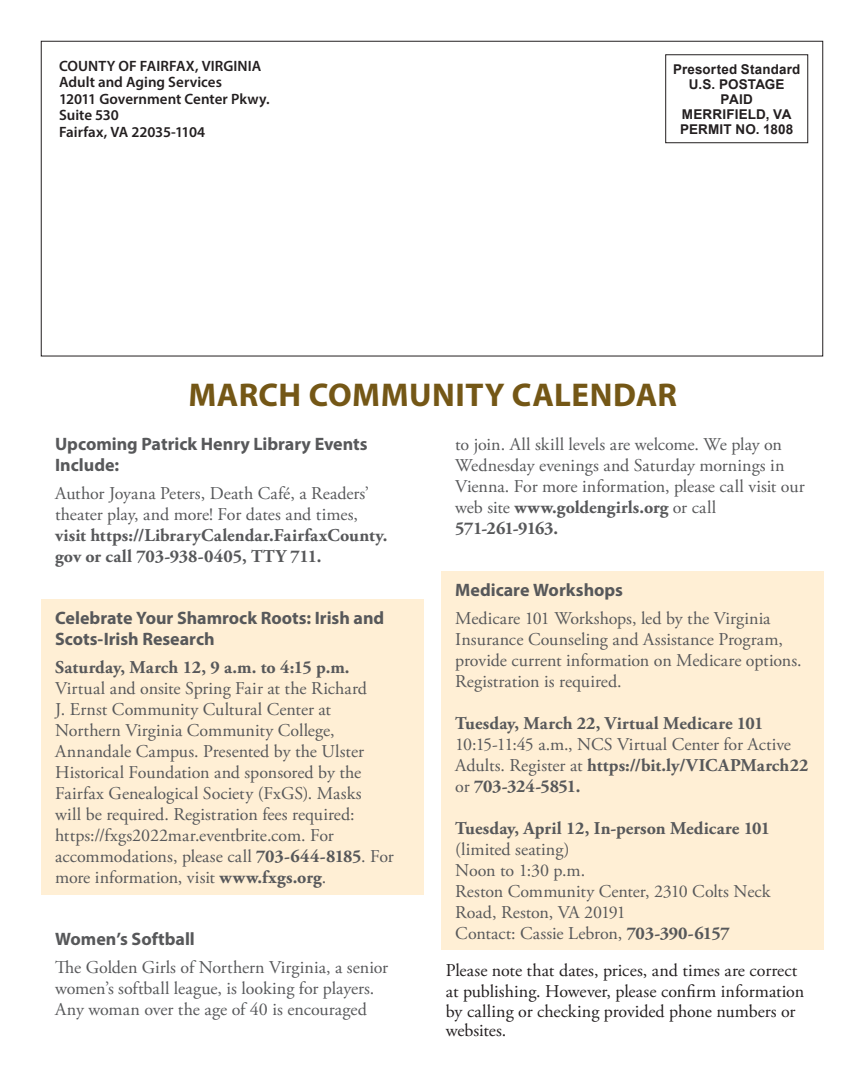
<style>
.page{position:relative;width:864px;height:1080px;background:#fff}
.page>*{position:absolute;margin:0;border:0;box-sizing:border-box;transform-origin:0 0}
.H1-Feature_Head_GG{font:700 33px "Myriad Pro";letter-spacing:.015em;color:#745716}
.Calendar_Text_Screen{font:18px/21px "Adobe Garamond Pro";color:#57585a}
.Calendar_Text_GG{font:18px/21px "Adobe Garamond Pro";color:#57585a}
.Body_Text_GG{font:18px/21.6px "Adobe Garamond Pro";color:#231f20}
.Calendar_Text_Screen-2{font:700 18px/21px "Adobe Garamond Pro";letter-spacing:.005em;color:#57585a}
.Calendar_Dates_Scree{font:700 18px/21px "Myriad Pro";color:#57585a}
.Calendar_Dates_GG{font:700 18px/21px "Myriad Pro";color:#57585a}
.t1{font:600 15px "Myriad Pro";color:#231f20}
.t2{font:700 13.5px/15px "Arial";letter-spacing:.015em;color:#231f20;text-align:center}
.s1{font-weight:700}
.s2{font-weight:400}
</style>
<div class="page">
<div style="left:665px;top:54px;width:143px;height:89px;border:1px solid #231f20"></div>
<div style="left:42px;top:600px;width:382px;height:63px;background:#ffefd5"></div>
<div style="left:42px;top:660px;width:382px;height:234px;background:#ffefd5"></div>
<div style="left:442px;top:572px;width:382px;height:42px;background:#ffefd5"></div>
<div style="left:442px;top:610px;width:382px;height:340px;background:#ffefd5"></div>
<p class="t1" style="left:59px;top:56px;width:204px">COUNTY OF FAIRFAX, VIRGINIA</p>
<p class="t1" style="left:59px;top:73px;width:164px">Adult and Aging Services</p>
<p class="t1" style="left:59px;top:89px;width:212px">12011 Government Center Pkwy.</p>
<p class="t1" style="left:59px;top:106px;width:61px">Suite 530</p>
<p class="t1" style="left:59px;top:122px;width:148px">Fairfax, VA 22035-1104</p>
<p class="t2" style="left:673px;top:62px;width:128px">Presorted Standard</p>
<p class="t2" style="left:689px;top:77px;width:97px">U.S. POSTAGE</p>
<p class="t2" style="left:680px;top:92px;width:115px">PAID<br>MERRIFIELD, VA<br>PERMIT NO. 1808</p>
<h1 class="H1-Feature_Head_GG" style="left:188px;top:373px;width:490px">MARCH COMMUNITY CALENDAR</h1>
<p class="Calendar_Dates_GG" style="left:55px;top:433px;width:314px">Upcoming Patrick Henry Library Events<br>Include:</p>
<p class="Calendar_Text_GG" style="left:55px;top:483px;width:334px">Author Joyana Peters, Death Café, a Readers’ theater play, and more! For dates and times, <span class="s1">visit https://LibraryCalendar.FairfaxCounty. gov or call 703-938-0405, TTY 711.</span></p>
<p class="Calendar_Text_GG" style="left:455px;top:434px;width:351px">to join. All skill levels are welcome. We play on Wednesday evenings and Saturday mornings in Vienna. For more information, please call visit our web site <span class="s1">www.goldengirls.org</span> or call <span class="s1">571-261-9163.</span></p>
<p class="Calendar_Dates_Scree" style="left:55px;top:607px;width:331px">Celebrate Your Shamrock Roots: Irish and<br>Scots-Irish Research</p>
<p class="Calendar_Text_Screen" style="left:55px;top:657px;width:340px"><span class="s1">Saturday, March 12, 9 a.m. to 4:15 p.m.<br></span>Virtual and onsite Spring Fair at the Richard<br>J. Ernst Community Cultural Center at Northern Virginia Community College, Annandale Campus. Presented by the Ulster Historical Foundation and sponsored by the Fairfax Genealogical Society (FxGS). Masks<br>will be required. Registration fees required: https://fxgs2022mar.eventbrite.com. For accommodations, please call <span class="s1">703-644-8185</span>. For more information, visit <span class="s1">www.fxgs.org</span>.</p>
<p class="Calendar_Dates_GG" style="left:55px;top:928px;width:141px">Women’s Softball</p>
<p class="Calendar_Text_GG" style="left:55px;top:957px;width:335px">The Golden Girls of Northern Virginia, a senior women’s softball league, is looking for players.<br>Any woman over the age of 40 is encouraged</p>
<p class="Calendar_Dates_Scree" style="left:455px;top:579px;width:169px">Medicare Workshops</p>
<p class="Calendar_Text_Screen" style="left:455px;top:608px;width:348px">Medicare 101 Workshops, led by the Virginia Insurance Counseling and Assistance Program, provide current information on Medicare options.<br>Registration is required.</p>
<p class="Calendar_Text_Screen-2" style="left:455px;top:713px;width:355px">Tuesday, March 22, Virtual Medicare 101<br><span class="s2">10:15-11:45 a.m., NCS Virtual Center for Active Adults. Register at</span> https://bit.ly/VICAPMarch22 <span class="s2">or</span> 703-324-5851.</p>
<p class="Calendar_Text_Screen" style="left:455px;top:818px;width:317px"><span class="s1">Tuesday, April 12, In-person Medicare 101 </span>(limited seating)<br>Noon to 1:30 p.m.<br>Reston Community Center, 2310 Colts Neck<br>Road, Reston, VA 20191<br>Contact: Cassie Lebron, <span class="s1">703-390-6157</span></p>
<p class="Body_Text_GG" style="left:446px;top:960px;width:360px">Please note that dates, prices, and times are correct at publishing. However, please confirm information</p>
<p class="Body_Text_GG" style="left:446px;top:1002px;width:351px;line-height:19.5px">by calling or checking provided phone numbers or websites.</p>
</div>
